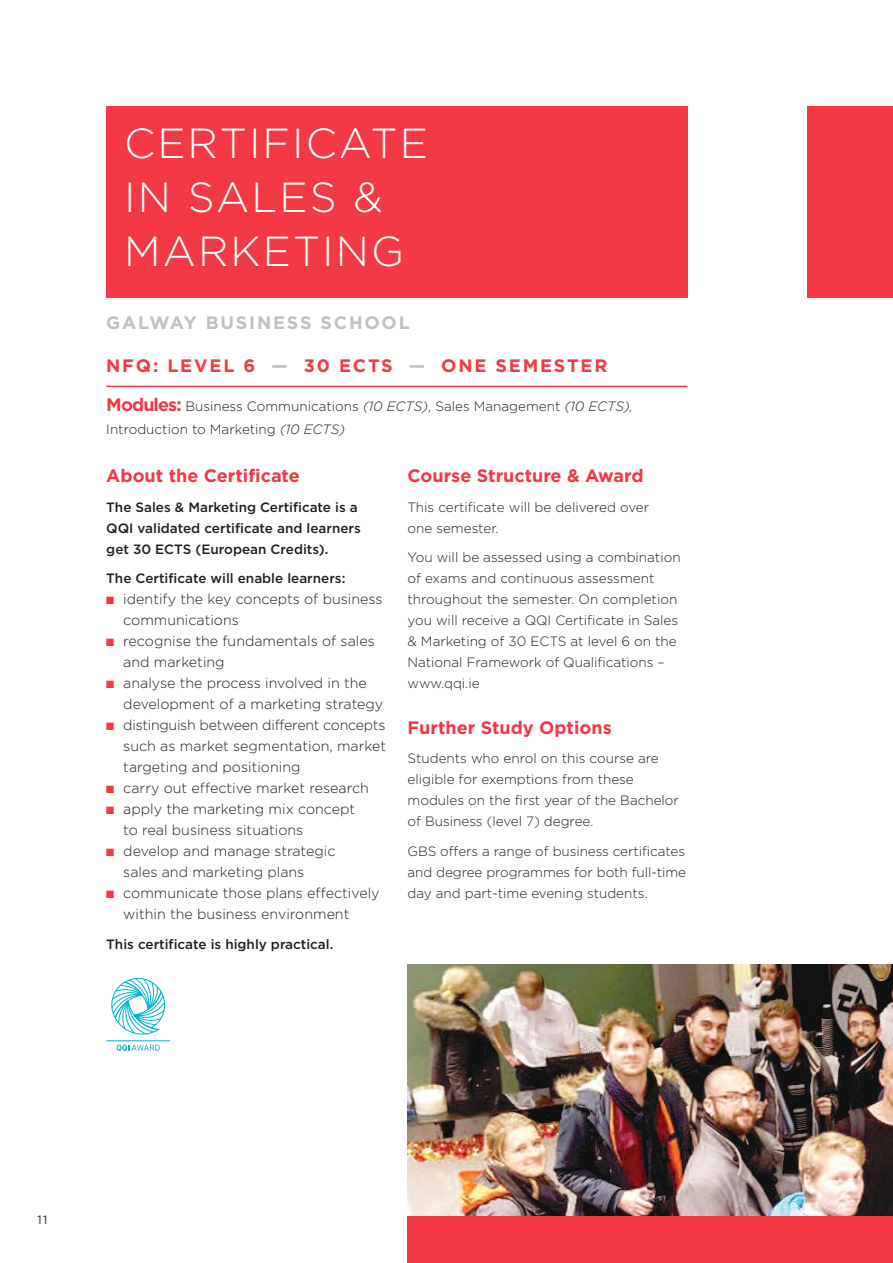
<style>
.page{position:relative;width:893px;height:1263px;background:#fff}
.page>*{position:absolute;margin:0;border:0;box-sizing:border-box;transform-origin:0 0}
.t1{font:300 42px/54px "Gotham";letter-spacing:.05em;color:#fff}
.t2{font:700 18px "Gotham";color:#f23945}
.t3{font:700 18px "Gotham";letter-spacing:.1em;color:#f23945}
.t4{font:700 18px "Gotham";letter-spacing:.1em;color:#c5bebe}
.t5{font:300 14.25px/21px "Gotham";color:#241f1f}
.t6{font:300 13.5px/21px "Gotham";color:#241f1f}
.t7{font:500 13.5px/21px "Gotham";color:#241f1f}
.t8{font:12px "Gotham";color:#241f1f}
.s1{color:#c5bebe}
.s2{font-weight:700;font-size:18px;color:#f23945}
.s3{font-style:italic}
.s4{color:#f23945}
</style>
<div class="page">
<img style="left:407px;top:964px;width:486px;height:252px">
<div style="left:106px;top:106px;width:581px;height:192px;background:#f23945"></div>
<hr style="left:106px;top:386px;width:581px;height:1px;background:#f23945">
<svg style="left:111px;top:978px;width:55px;height:57px"></svg>
<svg style="left:117px;top:1044px;width:43px;height:7px"></svg>
<hr style="left:106px;top:1040px;width:64px;height:1px;background:#00b5cb">
<div style="left:407px;top:1216px;width:486px;height:47px;background:#f23945"></div>
<div style="left:808px;top:106px;width:85px;height:192px;background:#f23945"></div>
<h1 class="t1" style="left:124px;top:116px;width:305px">CERTIFICATE<br>IN SALES &amp;<br>MARKETING</h1>
<h2 class="t4" style="left:106px;top:312px;width:305px">GALWAY BUSINESS SCHOOL</h2>
<h2 class="t3" style="left:106px;top:355px;width:503px">NFQ: LEVEL 6 <span class="s1">—</span> 30 ECTS <span class="s1">—</span> ONE SEMESTER</h2>
<p class="t6" style="left:106px;top:395px;width:528px;line-height:22.5px"><span class="s2">Modules:</span> Business Communications <span class="s3">(10 ECTS)</span>, Sales Management <span class="s3">(10 ECTS),<br></span>Introduction to Marketing <span class="s3">(10 ECTS)</span></p>
<h2 class="t2" style="left:106px;top:466px;width:195px">About the Certificate</h2>
<p class="t7" style="left:106px;top:497px;width:256px">The Sales &amp; Marketing Certificate is a<br>QQI validated certificate and learners get 30 ECTS (European Credits).</p>
<p class="t7" style="left:106px;top:568px;width:241px">The Certificate will enable learners:</p>
<p class="t5" style="left:123px;top:589px;width:261px;text-indent:-17px"><span class="s4">■</span> identify the key concepts of business communications</p>
<p class="t5" style="left:123px;top:631px;width:253px;text-indent:-17px"><span class="s4">■</span> recognise the fundamentals of sales and marketing</p>
<p class="t5" style="left:123px;top:673px;width:261px;text-indent:-17px"><span class="s4">■</span> analyse the process involved in the development of a marketing strategy</p>
<p class="t5" style="left:123px;top:715px;width:264px;text-align:justify;text-indent:-17px"><span class="s4">■</span> distinguish between different concepts such as market segmentation, market targeting and positioning</p>
<p class="t5" style="left:106px;top:778px;width:264px"><span class="s4">■</span> carry out effective market research</p>
<p class="t5" style="left:123px;top:799px;width:233px;text-indent:-17px"><span class="s4">■</span> apply the marketing mix concept to real business situations</p>
<p class="t5" style="left:123px;top:841px;width:214px;text-indent:-17px"><span class="s4">■</span> develop and manage strategic sales and marketing plans</p>
<p class="t5" style="left:123px;top:883px;width:258px;text-indent:-17px"><span class="s4">■</span> communicate those plans effectively within the business environment</p>
<p class="t7" style="left:106px;top:934px;width:229px">This certificate is highly practical.</p>
<h2 class="t2" style="left:407px;top:466px;width:238px">Course Structure &amp; Award</h2>
<p class="t6" style="left:407px;top:497px;width:243px">This certificate will be delivered over one semester.</p>
<p class="t6" style="left:407px;top:547px;width:275px">You will be assessed using a combination of exams and continuous assessment throughout the semester. On completion you will receive a QQI Certificate in Sales &amp; Marketing of 30 ECTS at level 6 on the National Framework of Qualifications – www.qqi.ie</p>
<h2 class="t2" style="left:407px;top:717px;width:206px">Further Study Options</h2>
<p class="t6" style="left:407px;top:748px;width:273px">Students who enrol on this course are eligible for exemptions from these modules on the first year of the Bachelor of Business (level 7) degree.</p>
<p class="t6" style="left:407px;top:840px;width:280px;text-align:justify">GBS offers a range of business certificates and degree programmes for both full-time day and part-time evening students.</p>
<p class="t8" style="left:38px;top:1213px;width:11px">11</p>
</div>
